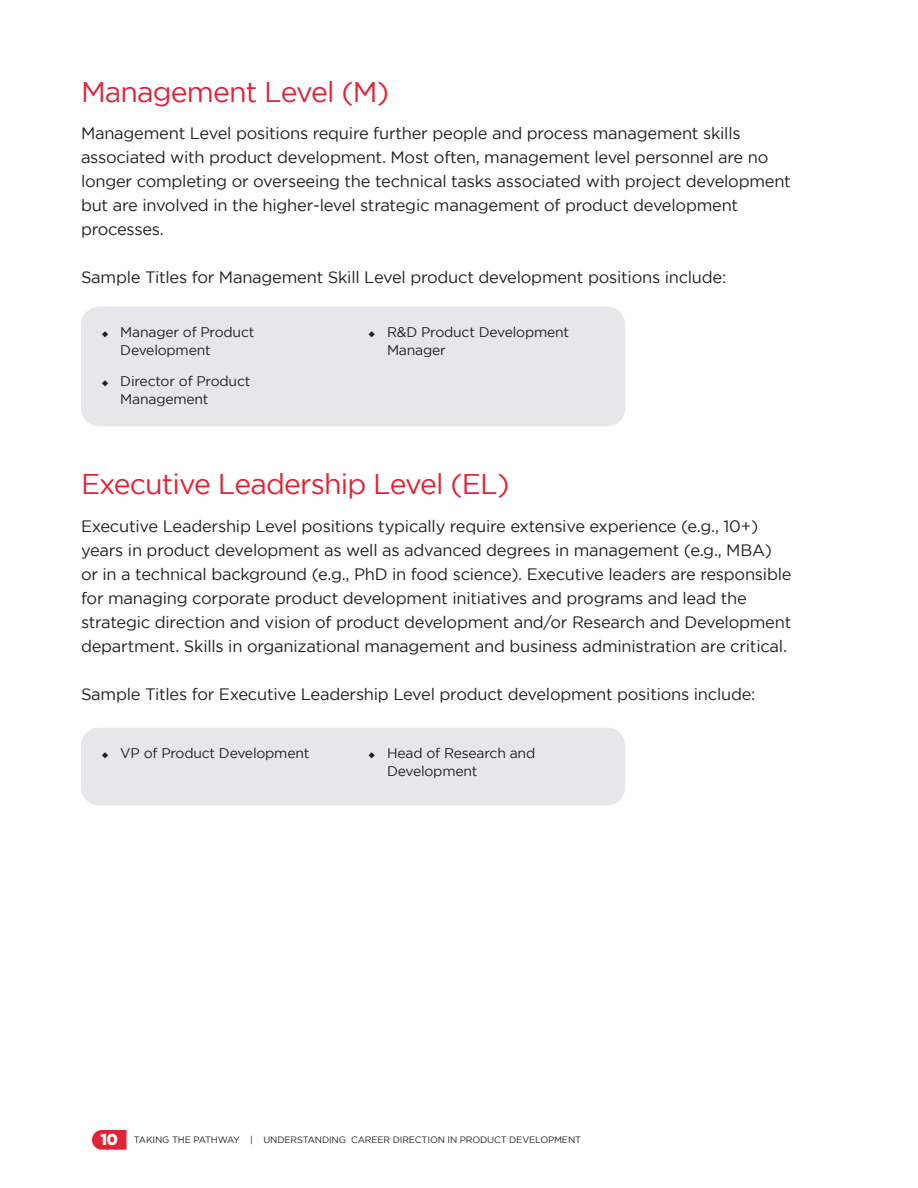
<style>
.page{position:relative;width:918px;height:1188px;background:#fff}
.page>*{position:absolute;margin:0;border:0;box-sizing:border-box;transform-origin:0 0}
.Headline{font:28.5px "Gotham";letter-spacing:-.03em;color:#e02436}
.Headline-2{font:16.5px/24px "Gotham";letter-spacing:-.015em;color:#231f20}
.t1{font:13.95px/18.1px "Gotham";letter-spacing:-.015em;color:#231f20}
.t2{font:9.3px "Gotham";letter-spacing:-.015em;color:#231f20}
.s1{font-weight:900;font-size:15.75px;color:#fff}
</style>
<div class="page">
<div style="left:81px;top:307px;width:544px;height:119px;background:#e6e7e9;border-radius:18px"></div>
<div style="left:81px;top:728px;width:544px;height:77px;background:#e6e7e9;border-radius:18px"></div>
<svg style="left:92px;top:1130px;width:35px;height:20px"></svg>
<p class="Headline" style="left:81px;top:76px;width:310px">Management Level (M)</p>
<p class="Headline-2" style="left:81px;top:121px;width:711px">Management Level positions require further people and process management skills associated with product development. Most often, management level personnel are no longer completing or overseeing the technical tasks associated with project development but are involved in the higher-level strategic management of product development processes.</p>
<p class="Headline-2" style="left:81px;top:265px;width:647px">Sample Titles for Management Skill Level product development positions include:</p>
<p class="t1" style="left:120px;top:323px;width:136px">Manager of Product<br>Development</p>
<p class="t1" style="left:120px;top:372px;width:132px">Director of Product<br>Management</p>
<p class="t1" style="left:387px;top:323px;width:184px">R&amp;D Product Development<br>Manager</p>
<p class="Headline" style="left:81px;top:468px;width:430px">Executive Leadership Level (EL)</p>
<p class="Headline-2" style="left:81px;top:514px;width:712px">Executive Leadership Level positions typically require extensive experience (e.g., 10+) years in product development as well as advanced degrees in management (e.g., MBA) or in a technical background (e.g., PhD in food science). Executive leaders are responsible for managing corporate product development initiatives and programs and lead the strategic direction and vision of product development and/or Research and Development department. Skills in organizational management and business administration are critical.</p>
<p class="Headline-2" style="left:81px;top:682px;width:676px">Sample Titles for Executive Leadership Level product development positions include:</p>
<p class="t1" style="left:120px;top:744px;width:191px">VP of Product Development</p>
<p class="t1" style="left:387px;top:744px;width:150px">Head of Research and<br>Development</p>
<p class="t2" style="left:100px;top:1135px;width:482px"><span class="s1">10</span> TAKING THE PATHWAY | UNDERSTANDING CAREER DIRECTION IN PRODUCT DEVELOPMENT</p>
</div>
